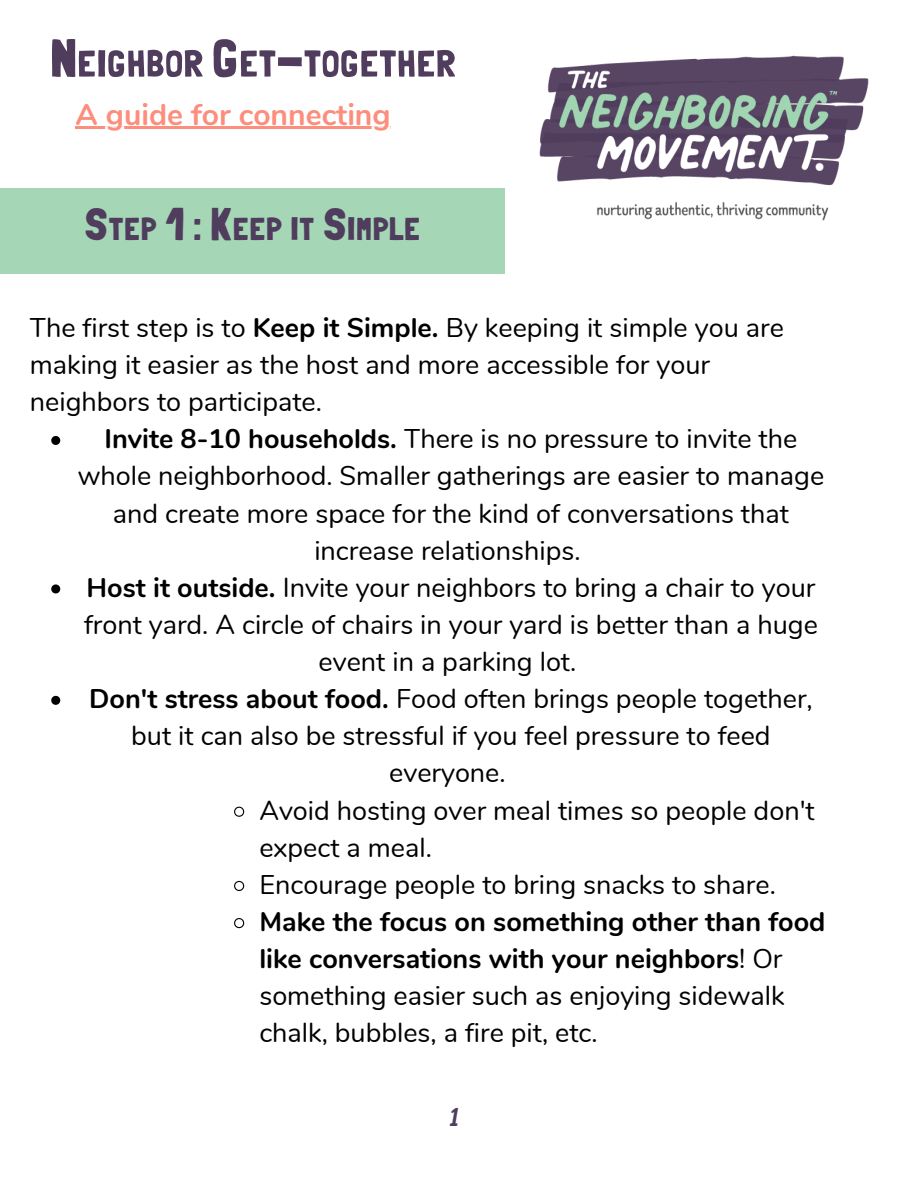
<style>
.page{position:relative;width:918px;height:1188px;background:#fff}
.page>*{position:absolute;margin:0;border:0;box-sizing:border-box;transform-origin:0 0}
.t1{font:53.25px "Folk solid";color:#503c5c}
.t2{font:45.75px "Folk solid";color:#503c5c}
.t3{font:700 30px "Nunito";color:#fc8e7d}
.t4{font:27px/37.2px "Nunito";color:#000;text-align:center}
.t5{font:700 27px/37.2px "Nunito";color:#000}
.t6{font:italic 700 26.25px "Limes Sans";color:#503c5c}
.s1{font-weight:700}
.s2{font-weight:400}
</style>
<div class="page">
<img style="left:539px;top:55px;width:330px;height:166px">
<div style="left:0;top:188px;width:505px;height:86px;background:#a5d7b6"></div>
<svg style="left:51px;top:436px;width:9px;height:9px"></svg>
<svg style="left:51px;top:584px;width:9px;height:9px"></svg>
<svg style="left:51px;top:696px;width:9px;height:9px"></svg>
<svg style="left:234px;top:806px;width:11px;height:11px"></svg>
<svg style="left:234px;top:880px;width:11px;height:11px"></svg>
<svg style="left:234px;top:918px;width:11px;height:11px"></svg>
<hr style="left:76px;top:127px;width:315px;height:2px;background:#fc8e7d">
<p class="t1" style="left:50px;top:38px;width:407px">Neighbor Get-together</p>
<p class="t3" style="left:76px;top:94px;width:317px">A guide for connecting</p>
<p class="t2" style="left:84px;top:207px;width:338px">Step 1 : Keep it Simple</p>
<p class="t4" style="left:30px;top:309px;width:756px;text-align:left">The first step is to <span class="s1">Keep it Simple.</span> By keeping it simple you are making it easier as the host and more accessible for your neighbors to participate.</p>
<p class="t4" style="left:78px;top:421px;width:748px"><span class="s1">Invite 8-10 households.</span> There is no pressure to invite the whole neighborhood. Smaller gatherings are easier to manage and create more space for the kind of conversations that increase relationships.</p>
<p class="t4" style="left:84px;top:569px;width:735px"><span class="s1">Host it outside.</span> Invite your neighbors to bring a chair to your front yard. A circle of chairs in your yard is better than a huge event in a parking lot.</p>
<p class="t4" style="left:89px;top:681px;width:725px"><span class="s1">Don't stress about food.</span> Food often brings people together, but it can also be stressful if you feel pressure to feed everyone.</p>
<p class="t4" style="left:259px;top:792px;width:557px;text-align:left">Avoid hosting over meal times so people don't expect a meal.</p>
<p class="t4" style="left:259px;top:866px;width:518px">Encourage people to bring snacks to share.</p>
<p class="t5" style="left:259px;top:903px;width:568px">Make the focus on something other than food like conversations with your neighbors<span class="s2">! Or something easier such as enjoying sidewalk chalk, bubbles, a fire pit, etc.</span></p>
<p class="t6" style="left:450px;top:1102px;width:11px">1</p>
</div>
